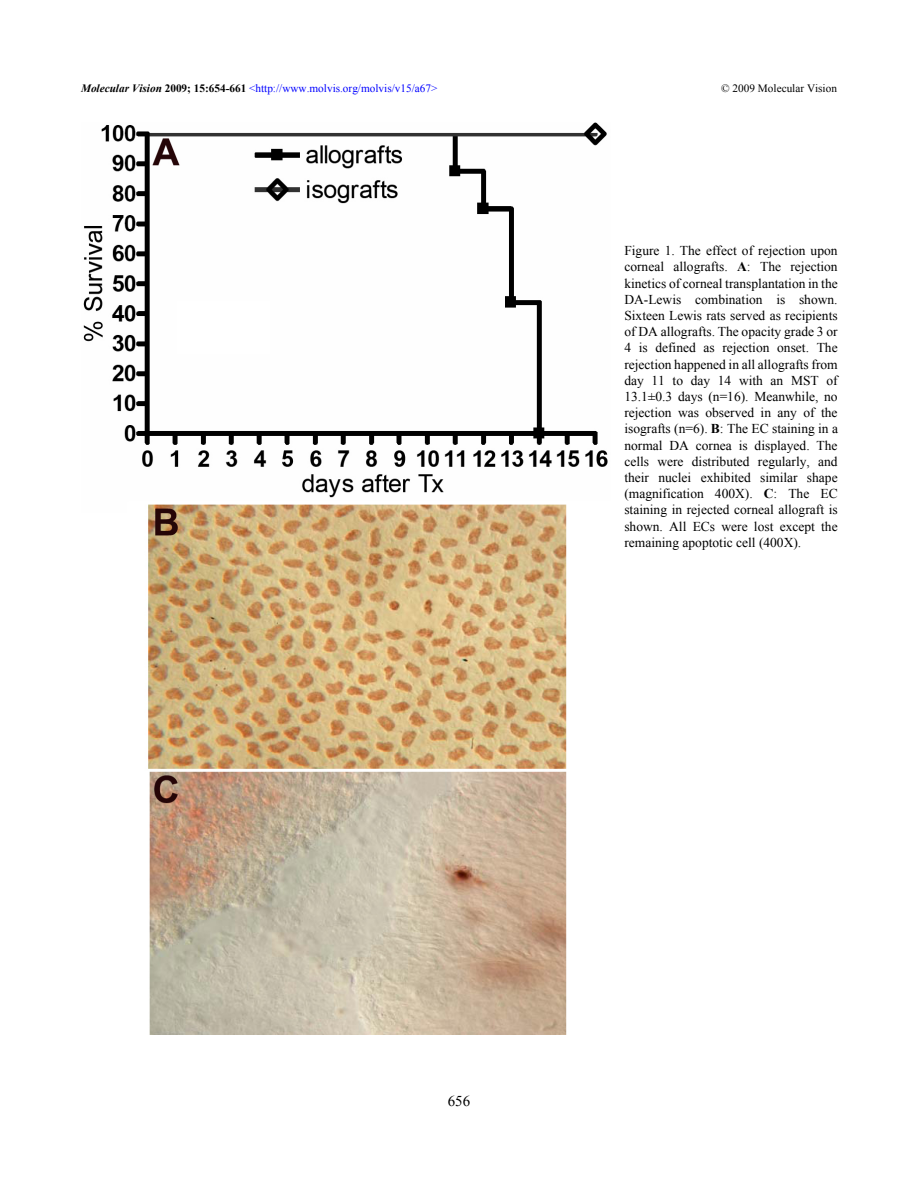
<style>
.page{position:relative;width:918px;height:1188px;background:#fff}
.page>*{position:absolute;margin:0;border:0;box-sizing:border-box;transform-origin:0 0}
.t1{font:15px "Times New Roman";color:#000}
.t2{font:13.5px/16.2px "Times New Roman";color:#000;text-align:justify}
.t3{font:11.25px "Times New Roman";color:#00f}
.t4{font:11.25px "Times New Roman";color:#000}
.s1{font-weight:700;font-style:italic;color:#000}
.s2{font-weight:700;color:#000}
.s3{font-weight:700}
</style>
<div class="page">
<img style="left:83px;top:123px;width:525px;height:912px">
<p class="t3" style="left:81px;top:82px;width:358px"><span class="s1">Molecular Vision</span> <span class="s2">2009; 15:654-661</span> &lt;http://www.molvis.org/molvis/v15/a67&gt;</p>
<p class="t4" style="left:721px;top:82px;width:117px">© 2009 Molecular Vision</p>
<p class="t2" style="left:624px;top:242px;width:215px">Figure 1. The effect of rejection upon corneal allografts. <span class="s3">A</span>: The rejection kinetics of corneal transplantation in the DA-Lewis combination is shown.<br>Sixteen Lewis rats served as recipients of DA allografts. The opacity grade 3 or 4 is defined as rejection onset. The rejection happened in all allografts from day 11 to day 14 with an MST of 13.1±0.3 days (n=16). Meanwhile, no rejection was observed in any of the isografts (n=6). <span class="s3">B</span>: The EC staining in a normal DA cornea is displayed. The cells were distributed regularly, and their nuclei exhibited similar shape (magnification 400X). <span class="s3">C</span>: The EC staining in rejected corneal allograft is shown. All ECs were lost except the remaining apoptotic cell (400X).</p>
<p class="t1" style="left:448px;top:1093px;width:24px">656</p>
</div>
